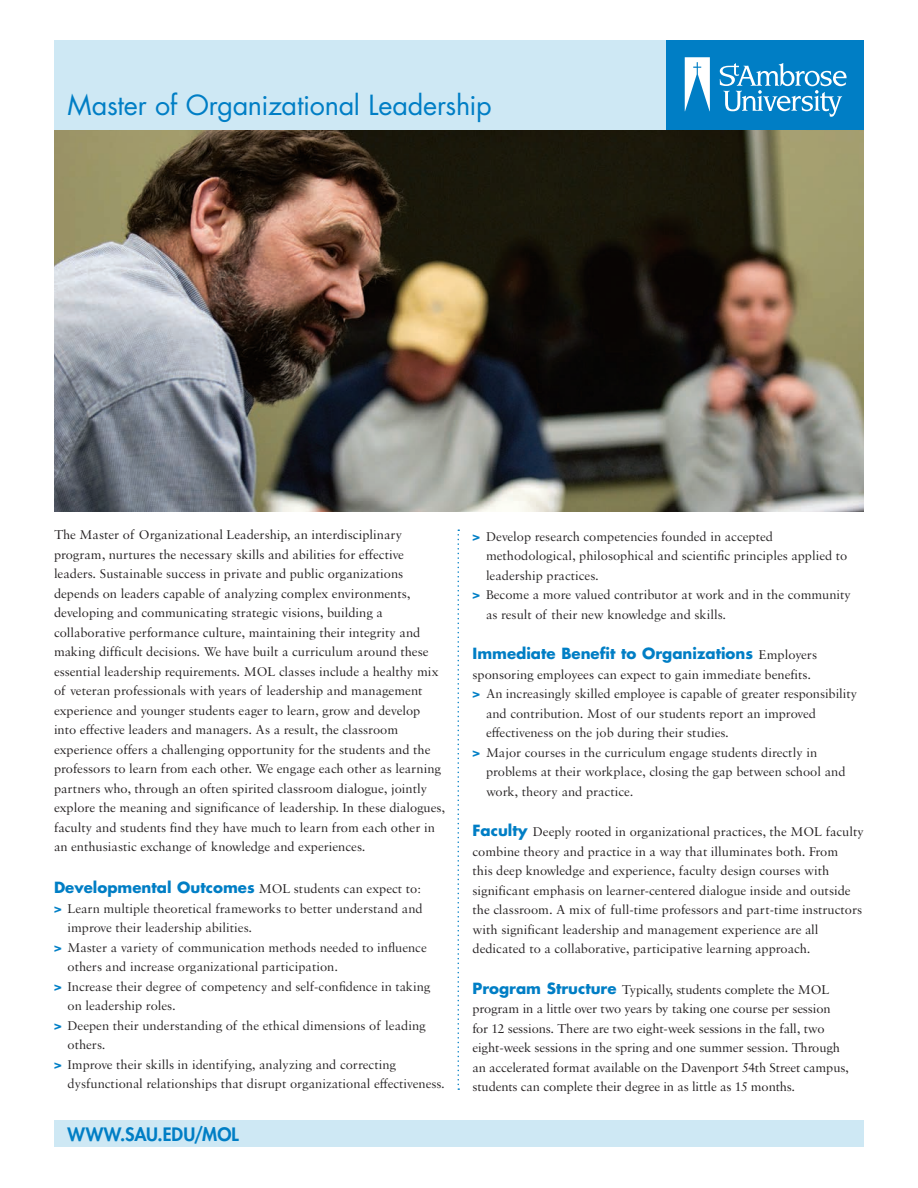
<style>
.page{position:relative;width:918px;height:1188px;background:#fff}
.page>*{position:absolute;margin:0;border:0;box-sizing:border-box;transform-origin:0 0}
.MAIN_header{font:27px "Futura Std";letter-spacing:-.01em;color:#007ec5}
.MAIN_footer{font:800 18px "Futura Std";letter-spacing:.005em;color:#007ec5}
.graph1{font:700 15px "Futura Std";color:#007ec5}
.graph1-2{font:13.5px/19.5px "Sabon MT Pro";color:#231f20}
.p9hang{font:13.5px/19.5px "Sabon MT Pro";color:#262324}
.s1{font-family:"Futura Std";font-weight:700;font-size:15px;color:#007ec5}
.s2{font-family:"Futura Std";font-weight:800;font-size:13.2px;color:#007fc6}
.s3{font-family:"Sabon MT Pro";font-weight:400;font-size:13.5px;color:#231f20}
</style>
<div class="page">
<img style="left:54px;top:130px;width:810px;height:382px">
<svg style="left:458px;top:530px;width:1px;height:560px"></svg>
<div style="left:54px;top:40px;width:612px;height:90px;background:#cee8f4"></div>
<div style="left:666px;top:40px;width:198px;height:90px;background:#007ec5"></div>
<svg style="left:685px;top:57px;width:25px;height:54px"></svg>
<svg style="left:720px;top:63px;width:127px;height:54px"></svg>
<div style="left:54px;top:1120px;width:810px;height:28px;background:#cee8f4"></div>
<p class="MAIN_header" style="left:68px;top:88px;width:426px">Master of Organizational Leadership</p>
<p class="graph1-2" style="left:54px;top:525px;width:393px">The Master of Organizational Leadership, an interdisciplinary program, nurtures the necessary skills and abilities for effective leaders. Sustainable success in private and public organizations depends on leaders capable of analyzing complex environments, developing and communicating strategic visions, building a collaborative performance culture, maintaining their integrity and making difficult decisions. We have built a curriculum around these essential leadership requirements. MOL classes include a healthy mix of veteran professionals with years of leadership and management experience and younger students eager to learn, grow and develop into effective leaders and managers. As a result, the classroom experience offers a challenging opportunity for the students and the professors to learn from each other. We engage each other as learning partners who, through an often spirited classroom dialogue, jointly explore the meaning and significance of leadership. In these dialogues, faculty and students find they have much to learn from each other in an enthusiastic exchange of knowledge and experiences.</p>
<p class="graph1-2" style="left:54px;top:879px;width:369px"><span class="s1">Developmental Outcomes</span> MOL students can expect to:</p>
<p class="p9hang" style="left:68px;top:898px;width:357px;text-indent:-14px"><span class="s2">&gt;</span> Learn multiple theoretical frameworks to better understand and improve their leadership abilities.</p>
<p class="p9hang" style="left:68px;top:937px;width:361px;text-indent:-14px"><span class="s2">&gt;</span> Master a variety of communication methods needed to influence others and increase organizational participation.</p>
<p class="p9hang" style="left:68px;top:976px;width:364px;text-indent:-14px"><span class="s2">&gt;</span> Increase their degree of competency and self-confidence in taking on leadership roles.</p>
<p class="p9hang" style="left:68px;top:1015px;width:360px;text-indent:-14px"><span class="s2">&gt;</span> Deepen their understanding of the ethical dimensions of leading others.</p>
<p class="p9hang" style="left:68px;top:1054px;width:379px;text-indent:-14px"><span class="s2">&gt;</span> Improve their skills in identifying, analyzing and correcting dysfunctional relationships that disrupt organizational effectiveness.</p>
<p class="MAIN_footer" style="left:68px;top:1123px;width:173px">WWW.SAU.EDU/MOL</p>
<p class="p9hang" style="left:486px;top:526px;width:363px;text-indent:-14px"><span class="s2">&gt;</span> Develop research competencies founded in accepted methodological, philosophical and scientific principles applied to leadership practices.</p>
<p class="p9hang" style="left:486px;top:585px;width:366px;text-indent:-14px"><span class="s2">&gt;</span> Become a more valued contributor at work and in the community as result of their new knowledge and skills.</p>
<p class="graph1" style="left:472px;top:644px;width:346px">Immediate Benefit to Organizations <span class="s3">Employers</span></p>
<p class="graph1-2" style="left:472px;top:664px;width:340px">sponsoring employees can expect to gain immediate benefits.</p>
<p class="p9hang" style="left:486px;top:684px;width:373px;text-indent:-14px"><span class="s2">&gt;</span> An increasingly skilled employee is capable of greater responsibility and contribution. Most of our students report an improved effectiveness on the job during their studies.</p>
<p class="p9hang" style="left:486px;top:742px;width:361px;text-indent:-14px"><span class="s2">&gt;</span> Major courses in the curriculum engage students directly in problems at their workplace, closing the gap between school and work, theory and practice.</p>
<p class="graph1-2" style="left:472px;top:822px;width:393px"><span class="s1">Faculty</span> Deeply rooted in organizational practices, the MOL faculty combine theory and practice in a way that illuminates both. From<br>this deep knowledge and experience, faculty design courses with significant emphasis on learner-centered dialogue inside and outside the classroom. A mix of full-time professors and part-time instructors with significant leadership and management experience are all dedicated to a collaborative, participative learning approach.</p>
<p class="graph1-2" style="left:472px;top:979px;width:378px"><span class="s1">Program Structure</span> Typically, students complete the MOL program in a little over two years by taking one course per session for 12 sessions. There are two eight-week sessions in the fall, two eight-week sessions in the spring and one summer session. Through an accelerated format available on the Davenport 54th Street campus, students can complete their degree in as little as 15 months.</p>
</div>
